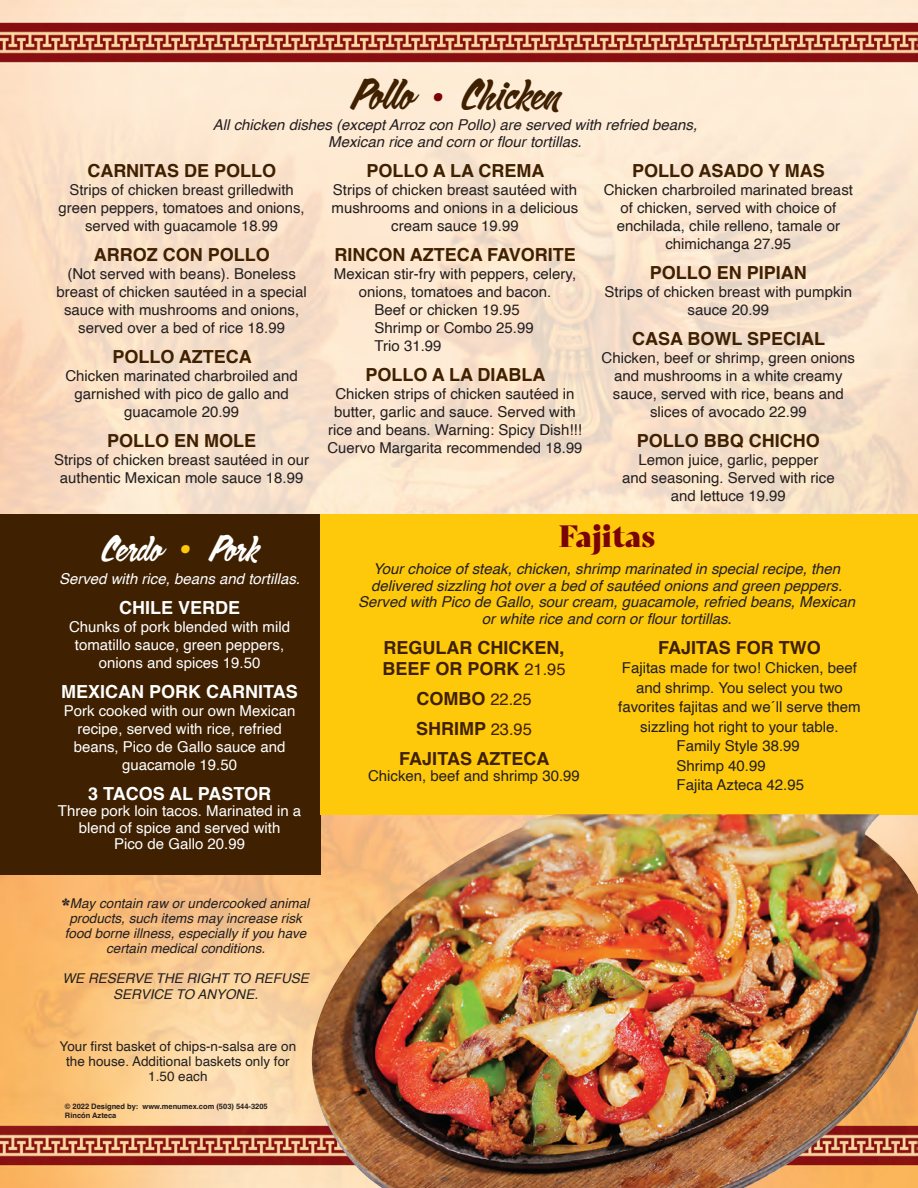
<style>
.page{position:relative;width:918px;height:1188px;background:#fff}
.page>*{position:absolute;margin:0;border:0;box-sizing:border-box;transform-origin:0 0}
.subtitulos{font:39px "Calgary Script OT";color:#3f2000}
.subtitulos-2{font:33px "Calgary Script OT";color:#fff}
.titulos{font:30px "Bely Display";color:#7a0406}
.platos{font:700 18px "Helvetica";color:#3f2000}
.platos-2{font:700 18px "Helvetica";color:#fff}
.descripciones{font:15px/18px "Helvetica";color:#231f20;text-align:center}
.explicaciones{font:italic 15px/16.5px "Helvetica";color:#231f20;text-align:center}
.descripciones-2{font:15px/18px "Helvetica";color:#fff;text-align:center}
.explicaciones-2{font:italic 15px "Helvetica";color:#fff}
.explicaciones-3{font:italic 13.5px/15px "Helvetica";color:#231f20;text-align:center}
.t1{font:13.5px/15px "Helvetica";color:#231f20;text-align:center}
.platos-3{font:700 7.5px "Helvetica";color:#231f20}
.s1{font-size:48px;color:#7a0406}
.s2{font-size:48px;color:#fec80b}
.s3{font-family:"Bely Display";font-style:normal;font-size:21px}
.s4{font-weight:400;font-size:16.5px}
</style>
<div class="page">
<img style="left:0;top:0;width:918px;height:1188px">
<div style="left:0;top:514px;width:320px;height:361px;background:#3f2000"></div>
<div style="left:320px;top:514px;width:598px;height:300px;background:#fec80b"></div>
<img style="left:309px;top:814px;width:609px;height:374px">
<p class="subtitulos" style="left:350px;top:69px;width:211px">Pollo <span class="s1">•</span> Chicken</p>
<p class="explicaciones" style="left:213px;top:117px;width:486px">All chicken dishes (except Arroz con Pollo) are served with refried beans,</p>
<p class="explicaciones" style="left:328px;top:134px;width:255px">Mexican rice and corn or flour tortillas.</p>
<p class="platos" style="left:87px;top:159px;width:190px">CARNITAS DE POLLO</p>
<p class="descripciones" style="left:59px;top:181px;width:247px">Strips of chicken breast grilledwith green peppers, tomatoes and onions, served with guacamole 18.99</p>
<p class="platos" style="left:94px;top:243px;width:178px">ARROZ CON POLLO</p>
<p class="descripciones" style="left:57px;top:265px;width:252px">(Not served with beans). Boneless breast of chicken sautéed in a special sauce with mushrooms and onions, served over a bed of rice 18.99</p>
<p class="platos" style="left:112px;top:345px;width:141px">POLLO AZTECA</p>
<p class="descripciones" style="left:65px;top:367px;width:234px">Chicken marinated charbroiled and garnished with pico de gallo and guacamole 20.99</p>
<p class="platos" style="left:107px;top:429px;width:151px">POLLO EN MOLE</p>
<p class="descripciones" style="left:54px;top:451px;width:257px">Strips of chicken breast sautéed in our authentic Mexican mole sauce 18.99</p>
<p class="platos" style="left:366px;top:159px;width:180px">POLLO A LA CREMA</p>
<p class="descripciones" style="left:332px;top:181px;width:248px">Strips of chicken breast sautéed with mushrooms and onions in a delicious cream sauce 19.99</p>
<p class="platos" style="left:334px;top:243px;width:243px">RINCON AZTECA FAVORITE</p>
<p class="descripciones" style="left:334px;top:265px;width:244px">Mexican stir-fry with peppers, celery, onions, tomatoes and bacon.</p>
<p class="descripciones" style="left:375px;top:301px;width:147px">Beef or chicken 19.95</p>
<p class="descripciones" style="left:375px;top:319px;width:161px">Shrimp or Combo 25.99</p>
<p class="descripciones" style="left:375px;top:337px;width:68px">Trio 31.99</p>
<p class="platos" style="left:365px;top:363px;width:182px">POLLO A LA DIABLA</p>
<p class="descripciones" style="left:328px;top:385px;width:257px">Chicken strips of chicken sautéed in butter, garlic and sauce. Served with rice and beans. Warning: Spicy Dish!!!<br>Cuervo Margarita recommended 18.99</p>
<p class="platos" style="left:632px;top:159px;width:194px">POLLO ASADO Y MAS</p>
<p class="descripciones" style="left:604px;top:181px;width:251px">Chicken charbroiled marinated breast of chicken, served with choice of enchilada, chile relleno, tamale or chimichanga 27.95</p>
<p class="platos" style="left:650px;top:261px;width:159px">POLLO EN PIPIAN</p>
<p class="descripciones" style="left:605px;top:283px;width:249px">Strips of chicken breast with pumpkin sauce 20.99</p>
<p class="platos" style="left:632px;top:327px;width:195px">CASA BOWL SPECIAL</p>
<p class="descripciones" style="left:602px;top:349px;width:255px">Chicken, beef or shrimp, green onions and mushrooms in a white creamy sauce, served with rice, beans and slices of avocado 22.99</p>
<p class="platos" style="left:637px;top:429px;width:185px">POLLO BBQ CHICHO</p>
<p class="descripciones" style="left:638px;top:451px;width:182px">Lemon juice, garlic, pepper</p>
<p class="descripciones" style="left:622px;top:469px;width:214px">and seasoning. Served with rice</p>
<p class="descripciones" style="left:671px;top:487px;width:117px">and lettuce 19.99</p>
<p class="subtitulos-2" style="left:101px;top:527px;width:159px">Cerdo <span class="s2">•</span> Pork</p>
<p class="explicaciones-2" style="left:59px;top:567px;width:242px">Served with rice, beans and tortillas.</p>
<p class="platos-2" style="left:119px;top:597px;width:123px">CHILE VERDE</p>
<p class="descripciones-2" style="left:69px;top:618px;width:222px">Chunks of pork blended with mild tomatillo sauce, green peppers,</p>
<p class="descripciones-2" style="left:99px;top:654px;width:163px">onions and spices 19.50</p>
<p class="platos-2" style="left:61px;top:681px;width:238px">MEXICAN PORK CARNITAS</p>
<p class="descripciones-2" style="left:64px;top:702px;width:233px">Pork cooked with our own Mexican recipe, served with rice, refried</p>
<p class="descripciones-2" style="left:74px;top:738px;width:213px">beans, Pico de Gallo sauce and guacamole 19.50</p>
<p class="platos-2" style="left:88px;top:783px;width:185px">3 TACOS AL PASTOR</p>
<p class="descripciones-2" style="left:58px;top:803px;width:245px;line-height:16.5px">Three pork loin tacos. Marinated in a blend of spice and served with</p>
<p class="descripciones-2" style="left:114px;top:836px;width:132px">Pico de Gallo 20.99</p>
<p class="explicaciones-3" style="left:62px;top:896px;width:249px"><span class="s3">*</span>May contain raw or undercooked animal products, such items may increase risk food borne illness, especially if you have certain medical conditions.</p>
<p class="explicaciones-3" style="left:63px;top:970px;width:248px;line-height:16.5px">WE RESERVE THE RIGHT TO REFUSE<br>SERVICE TO ANYONE.</p>
<p class="t1" style="left:60px;top:1039px;width:238px">Your first basket of chips-n-salsa are on the house. Additional baskets only for<br>1.50 each</p>
<p class="platos-3" style="left:65px;top:1102px;width:204px">© 2022 Designed by: www.menumex.com (503) 544-3205</p>
<p class="platos-3" style="left:65px;top:1111px;width:53px">Rincón Azteca</p>
<p class="titulos" style="left:558px;top:512px;width:98px">Fajitas</p>
<p class="explicaciones" style="left:358px;top:561px;width:498px">Your choice of steak, chicken, shrimp marinated in special recipe, then delivered sizzling hot over a bed of sautéed onions and green peppers.<br>Served with Pico de Gallo, sour cream, guacamole, refried beans, Mexican or white rice and corn or flour tortillas.</p>
<p class="platos" style="left:383px;top:636px;width:182px">REGULAR CHICKEN,</p>
<p class="platos" style="left:382px;top:657px;width:185px">BEEF OR PORK <span class="s4">21.95</span></p>
<p class="platos" style="left:416px;top:687px;width:117px">COMBO <span class="s4">22.25</span></p>
<p class="platos" style="left:416px;top:717px;width:117px">SHRIMP <span class="s4">23.95</span></p>
<p class="platos" style="left:399px;top:747px;width:152px">FAJITAS AZTECA</p>
<p class="descripciones" style="left:368px;top:767px;width:213px">Chicken, beef and shrimp 30.99</p>
<p class="platos" style="left:658px;top:636px;width:164px">FAJITAS FOR TWO</p>
<p class="descripciones" style="left:618px;top:659px;width:244px;line-height:19.5px">Fajitas made for two! Chicken, beef and shrimp. You select you two favorites fajitas and we´ll serve them sizzling hot right to your table.</p>
<p class="descripciones" style="left:677px;top:737px;width:125px">Family Style 38.99</p>
<p class="descripciones" style="left:677px;top:757px;width:91px">Shrimp 40.99</p>
<p class="descripciones" style="left:677px;top:776px;width:129px">Fajita Azteca 42.95</p>
</div>
